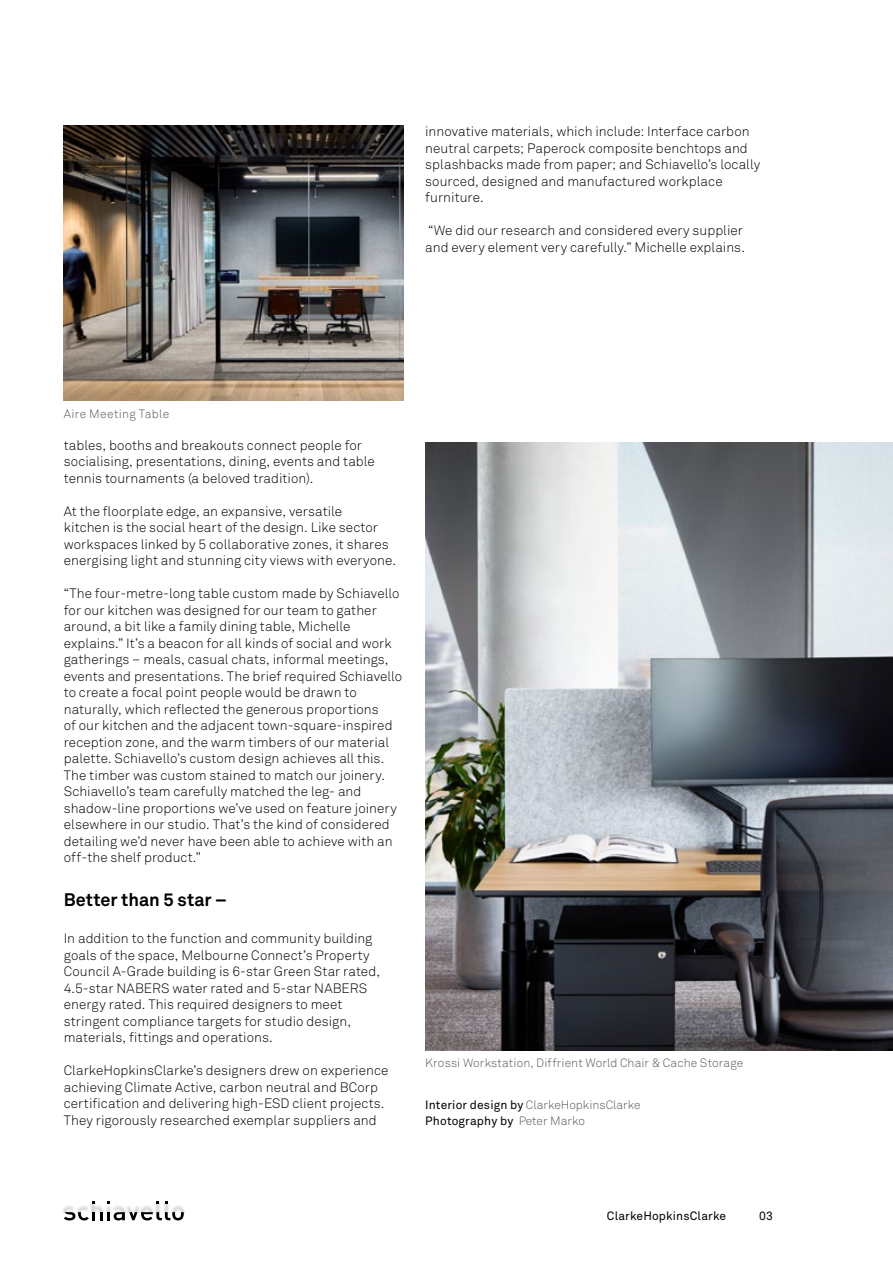
<style>
.page{position:relative;width:893px;height:1263px;background:#fff}
.page>*{position:absolute;margin:0;border:0;box-sizing:border-box;transform-origin:0 0}
.t1{font:700 18px "Akkurat";color:#000}
.t2{font:300 13.5px/16.5px "Akkurat Std";letter-spacing:.005em;color:#000}
.t3{font:300 12px "Akkurat";letter-spacing:.01em;color:#58595b}
.t4{font:12px/16.5px "Akkurat";letter-spacing:.01em;color:#000}
.t5{font:12px "Akkurat Std";letter-spacing:.01em;color:#000}
.s1{font-weight:300;color:#58595b}
</style>
<div class="page">
<svg style="left:64px;top:1212px;width:120px;height:8px"></svg>
<img style="left:63px;top:1203px;width:122px;height:9px">
<img style="left:64px;top:126px;width:340px;height:275px">
<img style="left:425px;top:442px;width:468px;height:608px">
<p class="t2" style="left:425px;top:123px;width:337px">innovative materials, which include: Interface carbon neutral carpets; Paperock composite benchtops and splashbacks made from paper; and Schiavello’s locally sourced, designed and manufactured workplace furniture.</p>
<p class="t2" style="left:425px;top:222px;width:321px">“We did our research and considered every supplier and every element very carefully.” Michelle explains.</p>
<p class="t3" style="left:64px;top:407px;width:107px">Aire Meeting Table</p>
<p class="t2" style="left:64px;top:437px;width:313px">tables, booths and breakouts connect people for socialising, presentations, dining, events and table tennis tournaments (a beloved tradition).</p>
<p class="t2" style="left:64px;top:503px;width:334px">At the floorplate edge, an expansive, versatile<br>kitchen is the social heart of the design. Like sector workspaces linked by 5 collaborative zones, it shares energising light and stunning city views with everyone.</p>
<p class="t2" style="left:64px;top:585px;width:340px">“The four-metre-long table custom made by Schiavello for our kitchen was designed for our team to gather around, a bit like a family dining table, Michelle explains.” It’s a beacon for all kinds of social and work gatherings – meals, casual chats, informal meetings, events and presentations. The brief required Schiavello to create a focal point people would be drawn to naturally, which reflected the generous proportions<br>of our kitchen and the adjacent town-square-inspired reception zone, and the warm timbers of our material palette. Schiavello’s custom design achieves all this.<br>The timber was custom stained to match our joinery.<br>Schiavello’s team carefully matched the leg- and shadow-line proportions we’ve used on feature joinery elsewhere in our studio. That’s the kind of considered detailing we’d never have been able to achieve with an off-the shelf product.”</p>
<h1 class="t1" style="left:64px;top:888px;width:165px">Better than 5 star –</h1>
<p class="t2" style="left:64px;top:930px;width:318px">In addition to the function and community building goals of the space, Melbourne Connect’s Property Council A-Grade building is 6-star Green Star rated, 4.5-star NABERS water rated and 5-star NABERS energy rated. This required designers to meet stringent compliance targets for studio design, materials, fittings and operations.</p>
<p class="t2" style="left:64px;top:1062px;width:326px">ClarkeHopkinsClarke’s designers drew on experience achieving Climate Active, carbon neutral and BCorp certification and delivering high-ESD client projects.<br>They rigorously researched exemplar suppliers and</p>
<p class="t3" style="left:425px;top:1056px;width:320px">Krossi Workstation, Diffrient World Chair &amp; Cache Storage</p>
<p class="t4" style="left:425px;top:1096px;width:217px">Interior design by <span class="s1">ClarkeHopkinsClarke<br></span>Photography by <span class="s1">Peter Marko</span></p>
<p class="t5" style="left:607px;top:1208px;width:121px">ClarkeHopkinsClarke</p>
<p class="t5" style="left:759px;top:1208px;width:15px">03</p>
</div>
